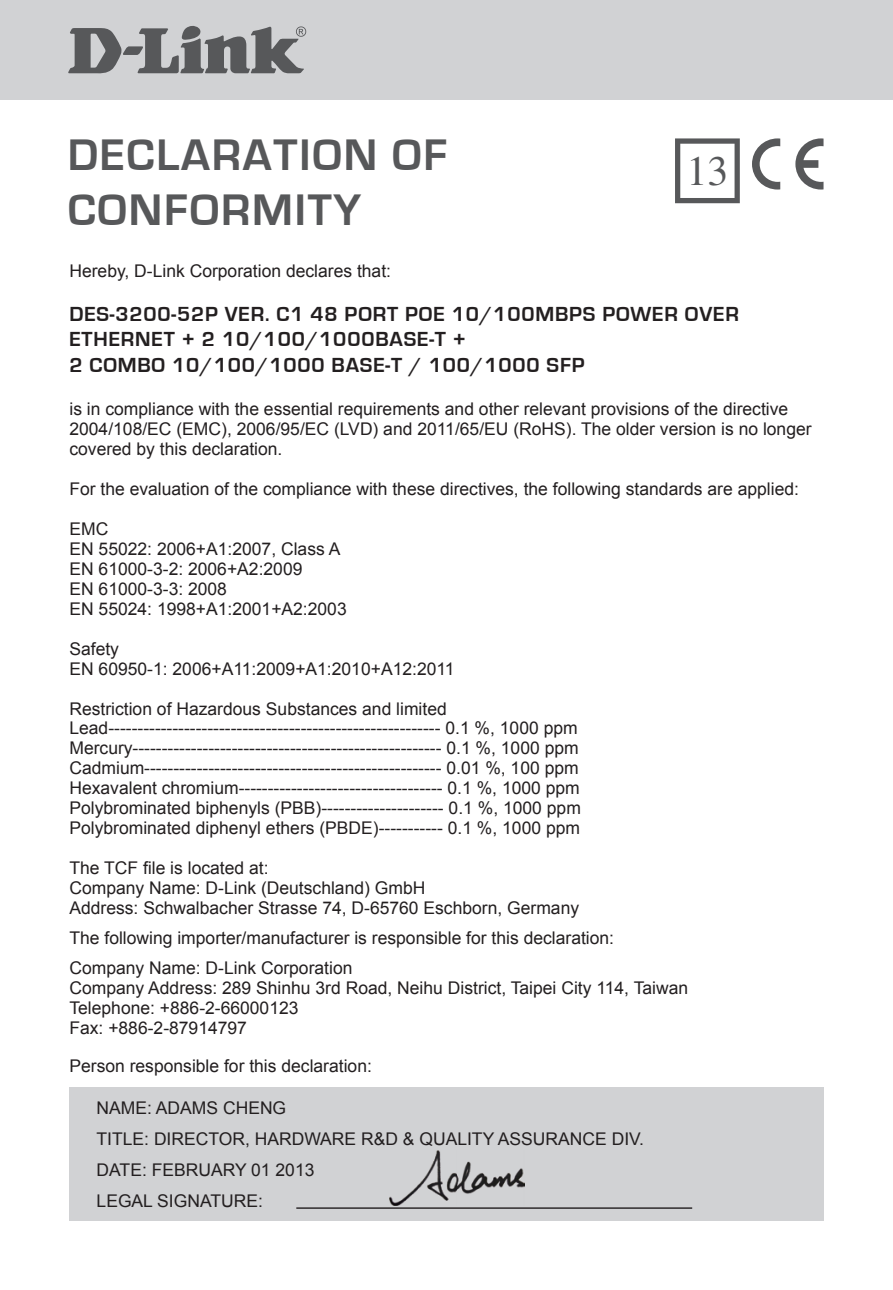
<style>
.page{position:relative;width:893px;height:1290px;background:#fff}
.page>*{position:absolute;margin:0;border:0;box-sizing:border-box;transform-origin:0 0}
.t1{font:700 45.5px "Eurostile";letter-spacing:.04em;color:#57585a}
.t2{font:42px "Times";color:#57585a}
.t3{font:700 21px/25.2px "Eurostile";letter-spacing:.04em;color:#231f20;text-align:center}
.t4{font:17.5px/19.9px "Arial";color:#231f20}
</style>
<div class="page">
<div style="left:0;top:0;width:893px;height:99px;background:#d1d2d4"></div>
<svg style="left:675px;top:138px;width:65px;height:65px"></svg>
<svg style="left:68px;top:26px;width:238px;height:48px"></svg>
<div style="left:69px;top:1086px;width:754px;height:134px;background:#d1d2d4"></div>
<hr style="left:296px;top:1207px;width:396px;height:2px;background:#231f20">
<img style="left:390px;top:1151px;width:134px;height:55px">
<svg style="left:795px;top:138px;width:28px;height:52px"></svg>
<svg style="left:752px;top:138px;width:28px;height:52px"></svg>
<h1 class="t1" style="left:68px;top:131px;width:381px">DECLARATION OF</h1>
<h1 class="t1" style="left:68px;top:185px;width:295px">CONFORMITY</h1>
<h2 class="t2" style="left:686px;top:148px;width:43px">13</h2>
<p class="t4" style="left:69px;top:261px;width:323px">Hereby, D-Link Corporation declares that:</p>
<p class="t3" style="left:69px;top:302px;width:304px">DES-3200-52P VER. C1 48 PORT</p>
<p class="t3" style="left:405px;top:302px;width:308px">POE 10/100MBPS POWER OVER</p>
<p class="t3" style="left:69px;top:327px;width:54px">ETHERNET</p>
<p class="t3" style="left:69px;top:327px;width:517px">+ 2 10/100/1000BASE-T +<br>2 COM BO 10/100/1000 BASE-T / 100/1000 SFP</p>
<p class="t4" style="left:69px;top:399px;width:744px">is in compliance with the essential requirements and other relevant provisions of the directive<br>2004/108/EC (EMC), 2006/95/EC (LVD) and 2011/65/EU (RoHS). The older version is no longer covered by this declaration.</p>
<p class="t4" style="left:69px;top:479px;width:731px">For the evaluation of the compliance with these directives, the following standards are applied:</p>
<p class="t4" style="left:69px;top:519px;width:279px">EMC<br>EN 55022: 2006+A1:2007, Class A<br>EN 61000-3-2: 2006+A2:2009<br>EN 61000-3-3: 2008<br>EN 55024: 1998+A1:2001+A2:2003</p>
<p class="t4" style="left:69px;top:639px;width:387px">Safety<br>EN 60950-1: 2006+A11:2009+A1:2010+A12:2011</p>
<p class="t4" style="left:69px;top:698px;width:513px">Restriction of Hazardous Substances and limited Lead--------------------------------------------------------- 0.1 %, 1000 ppm Mercury----------------------------------------------------- 0.1 %, 1000 ppm Cadmium--------------------------------------------------- 0.01 %, 100 ppm Hexavalent chromium----------------------------------- 0.1 %, 1000 ppm Polybrominated biphenyls (PBB )--------------------- 0.1 %, 1000 ppm Polybrominated diphenyl ethers (PBDE)----------- 0.1 %, 1000 ppm</p>
<p class="t4" style="left:69px;top:858px;width:511px">The TCF file is located at:<br>Company Name: D-Link (Deutschland) GmbH<br>Address: Schwalbacher Strasse 74, D-65760 Eschborn, Germany</p>
<p class="t4" style="left:69px;top:923px;width:546px;line-height:29.8px">The following importer/manufacturer is responsible for this declaration:<br>Company Name: D-Link Corporation</p>
<p class="t4" style="left:69px;top:978px;width:620px">Company Address: 289 Shinhu 3rd Road, Neihu District, Taipei City 114, Taiwan<br>Telephone: +886-2-66000123<br>Fax: +886-2-87914797</p>
<p class="t4" style="left:69px;top:1055px;width:304px">Person responsible for this declaration:</p>
<p class="t4" style="left:97px;top:1092px;width:549px;line-height:30.8px">NAME: ADAMS CHENG<br>TITLE: DIRECTOR, HARDWARE R&amp;D &amp; QUALITY ASSURANCE DIV.<br>DATE: february</p>
<p class="t4" style="left:97px;top:1154px;width:219px;line-height:30.8px;text-indent:155px">01 2013<br>LEGAL SIGNATURE:</p>
</div>
